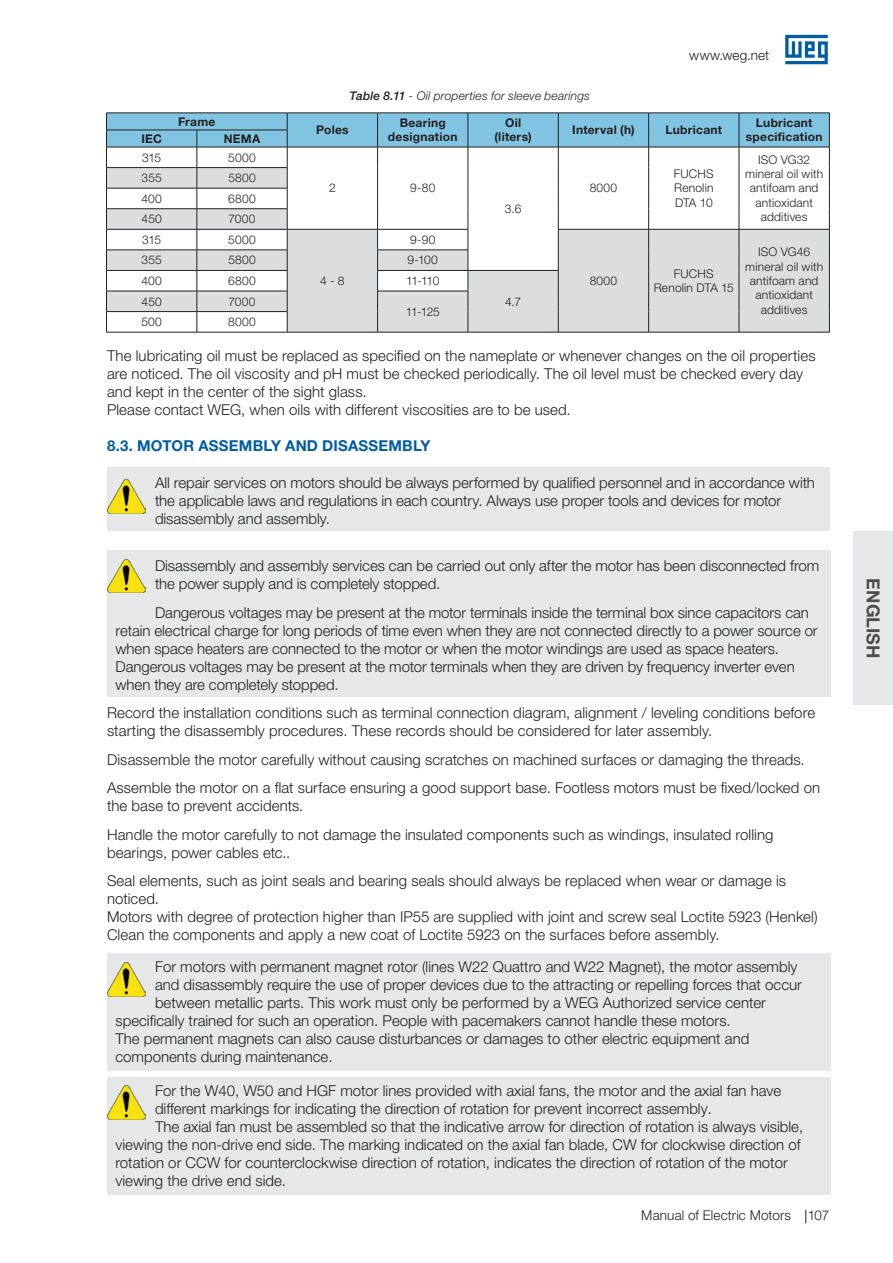
<style>
.page{position:relative;width:893px;height:1263px;background:#fff}
.page>*{position:absolute;margin:0;border:0;box-sizing:border-box;transform-origin:0 0}
.t1{font:700 18px "Helvetica Neue LT Pro";letter-spacing:.005em;color:#4b4c4d}
.t2{font:300 15px/18px "Helvetica Neue LT Pro";color:#231f20}
.SUBTITULO_MAIOR{font:700 15px "Helvetica Neue LT Pro";letter-spacing:.015em;color:#015ca3}
.t3{font:300 13.5px "Helvetica Neue LT Pro";letter-spacing:.01em;color:#231f20}
.t4{font:300 12px/14.4px "Helvetica Neue LT Pro";letter-spacing:.015em;color:#231f20;text-align:center}
.t5{font:700 12px/14.4px "Helvetica Neue LT Pro";letter-spacing:.025em;color:#231f20;text-align:center}
.t6{font:italic 300 12px "Helvetica Neue LT Pro";letter-spacing:.015em;color:#231f20}
.s1{font-weight:500}
</style>
<div class="page">
<svg style="left:805px;top:1210px;width:1px;height:13px"></svg>
<div style="left:853px;top:531px;width:40px;height:174px;background:#e6e7e9"></div>
<svg style="left:785px;top:35px;width:43px;height:29px"></svg>
<div style="left:107px;top:467px;width:722px;height:64px;background:#e6e7e9"></div>
<div style="left:107px;top:550px;width:724px;height:147px;background:#e6e7e9"></div>
<hr style="left:287px;top:332px;width:91px;height:1px;background:#231f20">
<hr style="left:558px;top:332px;width:91px;height:1px;background:#231f20">
<hr style="left:649px;top:332px;width:90px;height:1px;background:#231f20">
<hr style="left:739px;top:332px;width:91px;height:1px;background:#231f20">
<hr style="left:468px;top:332px;width:90px;height:1px;background:#231f20">
<hr style="left:378px;top:332px;width:90px;height:1px;background:#231f20">
<svg style="left:106px;top:113px;width:724px;height:219px"></svg>
<hr style="left:106px;top:332px;width:91px;height:1px;background:#231f20">
<hr style="left:197px;top:332px;width:90px;height:1px;background:#231f20">
<img style="left:107px;top:479px;width:39px;height:34px">
<img style="left:107px;top:559px;width:39px;height:34px">
<div style="left:107px;top:953px;width:724px;height:118px;background:#e6e7e9"></div>
<img style="left:107px;top:962px;width:39px;height:34px">
<div style="left:107px;top:1077px;width:724px;height:117px;background:#e6e7e9"></div>
<img style="left:107px;top:1085px;width:39px;height:35px">
<p class="t6" style="left:350px;top:88px;width:242px"><span class="s1">Table 8.11</span> - Oil properties for sleeve bearings</p>
<p class="t3" style="left:689px;top:47px;width:82px">www.weg.net</p>
<p class="t5" style="left:178px;top:114px;width:39px">Frame</p>
<p class="t5" style="left:316px;top:122px;width:34px">Poles</p>
<p class="t5" style="left:388px;top:115px;width:71px">Bearing designation</p>
<p class="t5" style="left:494px;top:115px;width:39px">Oil (liters)</p>
<p class="t5" style="left:572px;top:122px;width:64px">Interval (h)</p>
<p class="t5" style="left:665px;top:122px;width:58px">Lubricant</p>
<p class="t5" style="left:756px;top:115px;width:58px">Lubricant</p>
<p class="t5" style="left:141px;top:131px;width:22px">IEC</p>
<p class="t5" style="left:224px;top:131px;width:38px">NEMA</p>
<p class="t5" style="left:746px;top:130px;width:78px">specification</p>
<p class="t4" style="left:142px;top:150px;width:20px">315</p>
<p class="t4" style="left:228px;top:150px;width:29px">5000</p>
<p class="t4" style="left:329px;top:181px;width:8px">2</p>
<p class="t4" style="left:410px;top:181px;width:27px">9-80</p>
<p class="t4" style="left:505px;top:201px;width:18px">3.6</p>
<p class="t4" style="left:745px;top:152px;width:79px">ISO VG32 mineral oil with antifoam and antioxidant additives</p>
<p class="t4" style="left:674px;top:166px;width:41px;text-align:justify">FUCHS Renolin DTA 10</p>
<p class="t4" style="left:142px;top:170px;width:22px">355</p>
<p class="t4" style="left:228px;top:170px;width:29px">5800</p>
<p class="t4" style="left:141px;top:191px;width:22px">400</p>
<p class="t4" style="left:228px;top:191px;width:29px">6800</p>
<p class="t4" style="left:142px;top:212px;width:22px">450</p>
<p class="t4" style="left:228px;top:212px;width:29px">7000</p>
<p class="t4" style="left:142px;top:232px;width:20px">315</p>
<p class="t4" style="left:228px;top:232px;width:29px">5000</p>
<p class="t4" style="left:590px;top:181px;width:29px">8000</p>
<p class="t4" style="left:410px;top:232px;width:27px">9-90</p>
<p class="t4" style="left:745px;top:244px;width:79px">ISO VG46 mineral oil with antifoam and antioxidant additives</p>
<p class="t4" style="left:142px;top:253px;width:22px">355</p>
<p class="t4" style="left:228px;top:253px;width:29px">5800</p>
<p class="t4" style="left:408px;top:253px;width:32px">9-100</p>
<p class="t4" style="left:141px;top:273px;width:22px">400</p>
<p class="t4" style="left:228px;top:273px;width:29px">6800</p>
<p class="t4" style="left:406px;top:273px;width:35px">11-110</p>
<p class="t4" style="left:142px;top:294px;width:22px">450</p>
<p class="t4" style="left:228px;top:294px;width:29px">7000</p>
<p class="t4" style="left:505px;top:294px;width:18px">4.7</p>
<p class="t4" style="left:406px;top:304px;width:36px">11-125</p>
<p class="t4" style="left:141px;top:314px;width:22px">500</p>
<p class="t4" style="left:228px;top:314px;width:29px">8000</p>
<p class="t2" style="left:107px;top:346px;width:710px">The lubricating oil must be replaced as specified on the nameplate or whenever changes on the oil properties are noticed. The oil viscosity and pH must be checked periodically. The oil level must be checked every day and kept in the center of the sight glass.</p>
<p class="t2" style="left:107px;top:400px;width:465px">Please contact WEG, when oils with different viscosities are to be used.</p>
<p class="t4" style="left:590px;top:273px;width:29px">8000</p>
<p class="t4" style="left:654px;top:266px;width:82px">FUCHS<br>Renolin DTA 15</p>
<p class="t4" style="left:320px;top:273px;width:26px">4 - 8</p>
<p class="SUBTITULO_MAIOR" style="left:107px;top:436px;width:325px">8.3. MOTOR ASSEMBLY AND DISASSEMBLY</p>
<p class="t2" style="left:155px;top:473px;width:661px">All repair services on motors should be always performed by qualified personnel and in accordance with the applicable laws and regulations in each country. Always use proper tools and devices for motor disassembly and assembly.</p>
<p class="t2" style="left:155px;top:556px;width:666px">Disassembly and assembly services can be carried out only after the motor has been disconnected from the power supply and is completely stopped.</p>
<p class="t2" style="left:116px;top:603px;width:704px;text-indent:39px">Dangerous voltages may be present at the motor terminals inside the terminal box since capacitors can retain electrical charge for long periods of time even when they are not connected directly to a power source or when space heaters are connected to the motor or when the motor windings are used as space heaters.</p>
<p class="t2" style="left:116px;top:657px;width:681px">Dangerous voltages may be present at the motor terminals when they are driven by frequency inverter even when they are completely stopped.</p>
<p class="t2" style="left:107px;top:704px;width:710px">Record the installation conditions such as terminal connection diagram, alignment / leveling conditions before starting the disassembly procedures. These records should be considered for later assembly.</p>
<p class="t2" style="left:107px;top:750px;width:699px">Disassemble the motor carefully without causing scratches on machined surfaces or damaging the threads.</p>
<p class="t2" style="left:107px;top:779px;width:715px">Assemble the motor on a flat surface ensuring a good support base. Footless motors must be fixed/locked on the base to prevent accidents.</p>
<p class="t2" style="left:107px;top:825px;width:668px">Handle the motor carefully to not damage the insulated components such as windings, insulated rolling bearings, power cables etc..</p>
<p class="t2" style="left:107px;top:872px;width:680px">Seal elements, such as joint seals and bearing seals should always be replaced when wear or damage is noticed.</p>
<p class="t2" style="left:107px;top:908px;width:712px">Motors with degree of protection higher than IP55 are supplied with joint and screw seal Loctite 5923 (Henkel)</p>
<p class="t2" style="left:107px;top:926px;width:614px">Clean the components and apply a new coat of Loctite 5923 on the surfaces before assembly.</p>
<p class="t2" style="left:155px;top:958px;width:644px">For motors with permanent magnet rotor (lines W22 Quattro and W22 Magnet), the motor assembly</p>
<p class="t2" style="left:155px;top:976px;width:648px">and disassembly require the use of proper devices due to the attracting or repelling forces that occur</p>
<p class="t2" style="left:155px;top:994px;width:612px">between metallic parts. This work must only be performed by a WEG Authorized service center</p>
<p class="t2" style="left:116px;top:1012px;width:617px">specifically trained for such an operation. People with pacemakers cannot handle these motors.</p>
<p class="t2" style="left:116px;top:1030px;width:635px">The permanent magnets can also cause disturbances or damages to other electric equipment and components during maintenance.</p>
<p class="t2" style="left:155px;top:1081px;width:628px">For the W40, W50 and HGF motor lines provided with axial fans, the motor and the axial fan have different markings for indicating the direction of rotation for prevent incorrect assembly.</p>
<p class="t2" style="left:116px;top:1117px;width:689px;text-indent:39px">The axial fan must be assembled so that the indicative arrow for direction of rotation is always visible, viewing the non-drive end side. The marking indicated on the axial fan blade, CW for clockwise direction of rotation or CCW for counterclockwise direction of rotation, indicates the direction of rotation of the motor viewing the drive end side.</p>
<p class="t3" style="left:641px;top:1207px;width:189px">Manual of Electric Motors 107</p>
<p class="t1" style="left:884px;top:578px;width:82px;rotate:90deg">ENGLISH</p>
</div>
